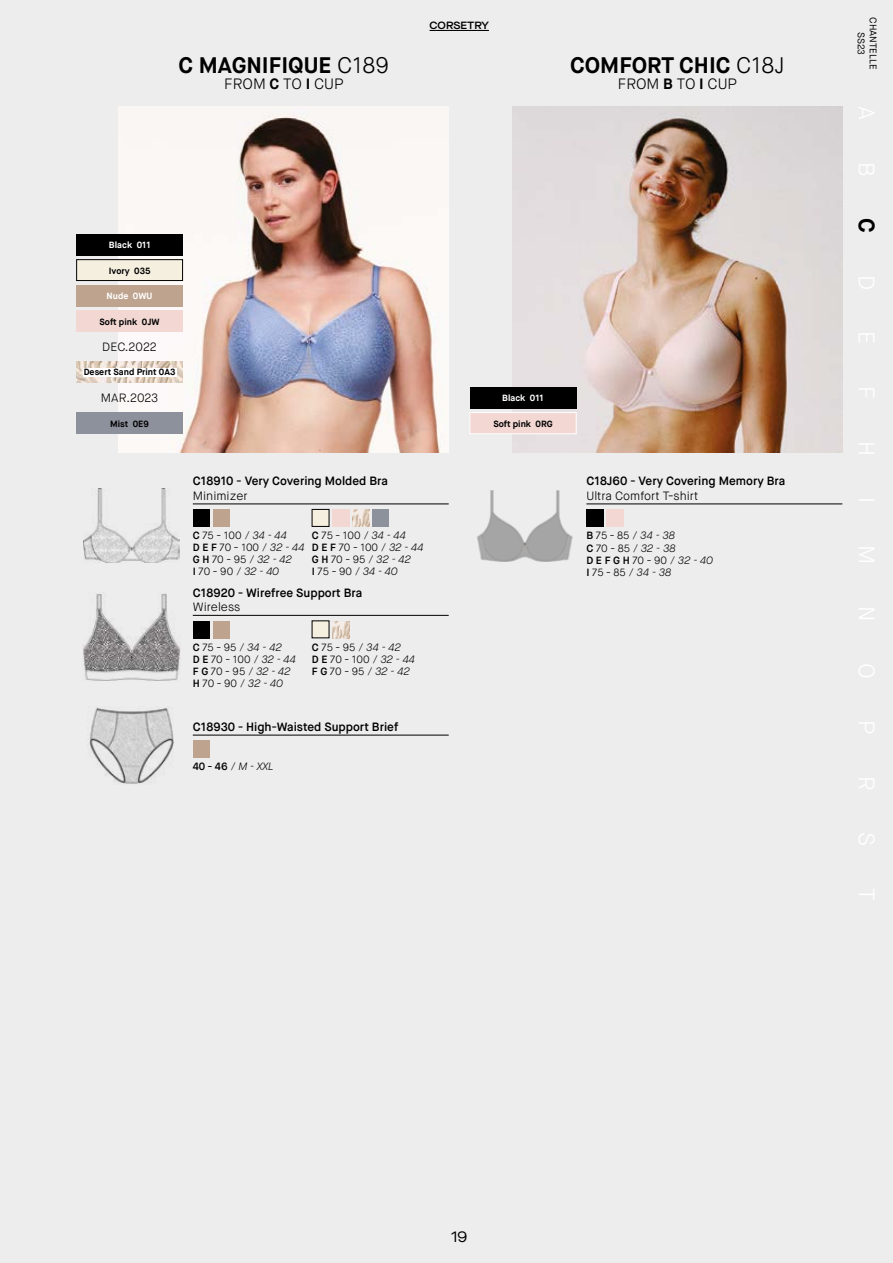
<style>
.page{position:relative;width:893px;height:1263px;background:#eeeded}
.page>*{position:absolute;margin:0;border:0;box-sizing:border-box;transform-origin:0 0}
.t1{font:700 22.5px "Maison Neue";color:#000}
.t2{font:300 15px "Maison Neue";color:#000}
.t3{font:15px "Maison Neue Extended";color:#000}
.t4{font:600 12px "Maison Neue";color:#000}
.t5{font:300 12px "Maison Neue";color:#000}
.t6{font:italic 300 10.65px/12.3px "Maison Neue";letter-spacing:-.01em;color:#000}
.t7{font:300 10.5px/12px "Maison Neue";color:#000}
.t8{font:600 10.5px "Maison Neue Extended";color:#000}
.t9{font:9.6px/12.1px "Maison Neue";color:#000;text-align:center}
.t10{font:700 9px "Maison Neue";color:#000}
.t11{font:700 9px "Maison Neue";color:#fff}
.s1{font-weight:300}
.s2{font-weight:700}
.s3{font-weight:600}
.s4{font-style:italic;font-size:10.65px}
.s5{font-weight:600;font-style:normal;font-size:10.5px}
.s6{font-style:normal;font-size:10.5px}
</style>
<div class="page">
<hr style="left:430px;top:30px;width:59px;height:1px;background:#000">
<img style="left:119px;top:106px;width:329px;height:347px">
<img style="left:84px;top:488px;width:95px;height:74px">
<hr style="left:193px;top:504px;width:256px;height:1px;background:#000">
<div style="left:193px;top:510px;width:17px;height:17px;background:#000"></div>
<div style="left:213px;top:510px;width:17px;height:17px;background:#bea38e"></div>
<div style="left:312px;top:509px;width:17px;height:17px;background:#f5efe0"></div>
<div style="left:312px;top:509px;width:17px;height:18px;border:1px solid #000"></div>
<div style="left:332px;top:510px;width:17px;height:17px;background:#f2d7d3"></div>
<img style="left:352px;top:510px;width:17px;height:17px">
<div style="left:372px;top:510px;width:17px;height:17px;background:#8d919c"></div>
<img style="left:83px;top:593px;width:97px;height:88px">
<hr style="left:193px;top:615px;width:256px;height:1px;background:#000">
<div style="left:193px;top:621px;width:17px;height:17px;background:#000"></div>
<div style="left:213px;top:621px;width:17px;height:17px;background:#bea38e"></div>
<div style="left:312px;top:621px;width:17px;height:17px;background:#f5efe0"></div>
<img style="left:332px;top:621px;width:17px;height:17px">
<img style="left:89px;top:707px;width:85px;height:77px">
<hr style="left:193px;top:735px;width:256px;height:1px;background:#000">
<div style="left:193px;top:741px;width:17px;height:17px;background:#bea38e"></div>
<div style="left:76px;top:234px;width:107px;height:21px;background:#000"></div>
<div style="left:77px;top:260px;width:106px;height:21px;background:#f5efe0"></div>
<div style="left:76px;top:259px;width:107px;height:22px;border:1px solid #000"></div>
<div style="left:76px;top:285px;width:107px;height:21px;background:#bea38e"></div>
<div style="left:76px;top:310px;width:107px;height:22px;background:#f2d7d3"></div>
<img style="left:76px;top:361px;width:107px;height:22px">
<div style="left:83px;top:368px;width:93px;height:8px;background:#fff"></div>
<div style="left:76px;top:413px;width:107px;height:21px;background:#8d919c"></div>
<img style="left:513px;top:106px;width:329px;height:347px">
<img style="left:477px;top:490px;width:96px;height:72px">
<hr style="left:586px;top:504px;width:256px;height:1px;background:#000">
<div style="left:586px;top:510px;width:17px;height:17px;background:#000"></div>
<div style="left:606px;top:510px;width:17px;height:17px;background:#f2d7d3"></div>
<div style="left:470px;top:387px;width:106px;height:21px;background:#000"></div>
<div style="left:470px;top:412px;width:106px;height:22px;background:#f2d7d3;border:1px solid #fff"></div>
<h1 class="t1" style="left:179px;top:51px;width:212px">C MAGNIFIQUE <span class="s1">C189</span></h1>
<h2 class="t2" style="left:224px;top:74px;width:121px">FROM <span class="s2">C</span> TO <span class="s2">I</span> CUP</h2>
<p class="t8" style="left:430px;top:18px;width:61px">CORSETRY</p>
<h1 class="t1" style="left:570px;top:51px;width:216px">COMFORT CHIC <span class="s1">C18J</span></h1>
<h2 class="t2" style="left:618px;top:74px;width:121px">FROM <span class="s2">B</span> TO <span class="s2">I</span> CUP</h2>
<p class="t11" style="left:109px;top:239px;width:43px">Black 011</p>
<p class="t10" style="left:109px;top:265px;width:43px">Ivory 035</p>
<p class="t11" style="left:107px;top:290px;width:47px">Nude 0WU</p>
<p class="t10" style="left:100px;top:316px;width:62px">Soft pink 0JW</p>
<p class="t5" style="left:102px;top:340px;width:56px">DEC.2022</p>
<p class="t10" style="left:84px;top:366px;width:93px">Desert Sand Print 0A3</p>
<p class="t5" style="left:101px;top:391px;width:59px">MAR.2023</p>
<p class="t10" style="left:110px;top:418px;width:40px">Mist 0E9</p>
<p class="t4" style="left:193px;top:473px;width:197px">C18910 - Very Covering Molded Bra</p>
<p class="t5" style="left:193px;top:488px;width:56px">Minimizer</p>
<p class="t7" style="left:193px;top:530px;width:96px"><span class="s3">C</span> 75 - 100 <span class="s4">/ 34 - 44</span></p>
<p class="t7" style="left:193px;top:530px;width:232px;text-indent:119px"><span class="s3">C</span> 75 - 100 <span class="s4">/ 34 - 44<br></span><span class="s3">D E F</span> 70 - 100 <span class="s4">/ 32 - 44</span> <span class="s3">D E F</span> 70 - 100 <span class="s4">/ 32 - 44</span></p>
<p class="t6" style="left:193px;top:553px;width:101px"><span class="s5">G H</span> <span class="s6">70 - 95</span> / 32 - 42</p>
<p class="t6" style="left:312px;top:553px;width:101px"><span class="s5">G H</span> <span class="s6">70 - 95</span> / 32 - 42</p>
<p class="t6" style="left:193px;top:565px;width:88px"><span class="s5">I</span> <span class="s6">70 - 90</span> / 32 - 40</p>
<p class="t6" style="left:312px;top:565px;width:87px"><span class="s5">I</span> <span class="s6">75 - 90</span> / 34 - 40</p>
<p class="t4" style="left:193px;top:585px;width:171px">C18920 - Wirefree Support Bra</p>
<p class="t5" style="left:193px;top:599px;width:49px">Wireless</p>
<p class="t6" style="left:193px;top:641px;width:91px"><span class="s5">C</span> <span class="s6">75 - 95</span> / 34 - 42</p>
<p class="t6" style="left:312px;top:641px;width:91px"><span class="s5">C</span> <span class="s6">75 - 95</span> / 34 - 42</p>
<p class="t7" style="left:193px;top:653px;width:105px"><span class="s3">D E</span> 70 - 100 <span class="s4">/ 32 - 44</span></p>
<p class="t7" style="left:312px;top:653px;width:105px"><span class="s3">D E</span> 70 - 100 <span class="s4">/ 32 - 44</span></p>
<p class="t6" style="left:193px;top:665px;width:99px"><span class="s5">F G</span> <span class="s6">70 - 95</span> / 32 - 42</p>
<p class="t6" style="left:312px;top:665px;width:99px"><span class="s5">F G</span> <span class="s6">70 - 95</span> / 32 - 42</p>
<p class="t6" style="left:193px;top:677px;width:92px"><span class="s5">H</span> <span class="s6">70 - 90</span> / 32 - 40</p>
<p class="t4" style="left:193px;top:719px;width:207px">C18930 - High-Waisted Support Brief</p>
<p class="t6" style="left:193px;top:760px;width:82px"><span class="s5">40 - 46</span> / M - XXL</p>
<p class="t11" style="left:502px;top:392px;width:43px">Black 011</p>
<p class="t10" style="left:493px;top:418px;width:61px">Soft pink 0RG</p>
<p class="t4" style="left:586px;top:473px;width:200px">C18J60 - Very Covering Memory Bra</p>
<p class="t5" style="left:586px;top:488px;width:114px">Ultra Comfort T-shirt</p>
<p class="t6" style="left:586px;top:529px;width:128px"><span class="s5">B</span> <span class="s6">75 - 85</span> / 34 - 38<br><span class="s5">C</span> <span class="s6">70 - 85</span> / 32 - 38<br><span class="s5">D E F G H</span> <span class="s6">70 - 90</span> / 32 - 40<br><span class="s5">I</span> <span class="s6">75 - 85</span> / 34 - 38</p>
<p class="t9" style="left:879px;top:17px;width:54px;rotate:90deg">CHANTELLE<br>SS23</p>
<h1 class="t1" style="left:881px;top:218px;width:16px;rotate:90deg">C</h1>
<h2 class="t3" style="left:451px;top:1226px;width:18px">19</h2>
</div>
